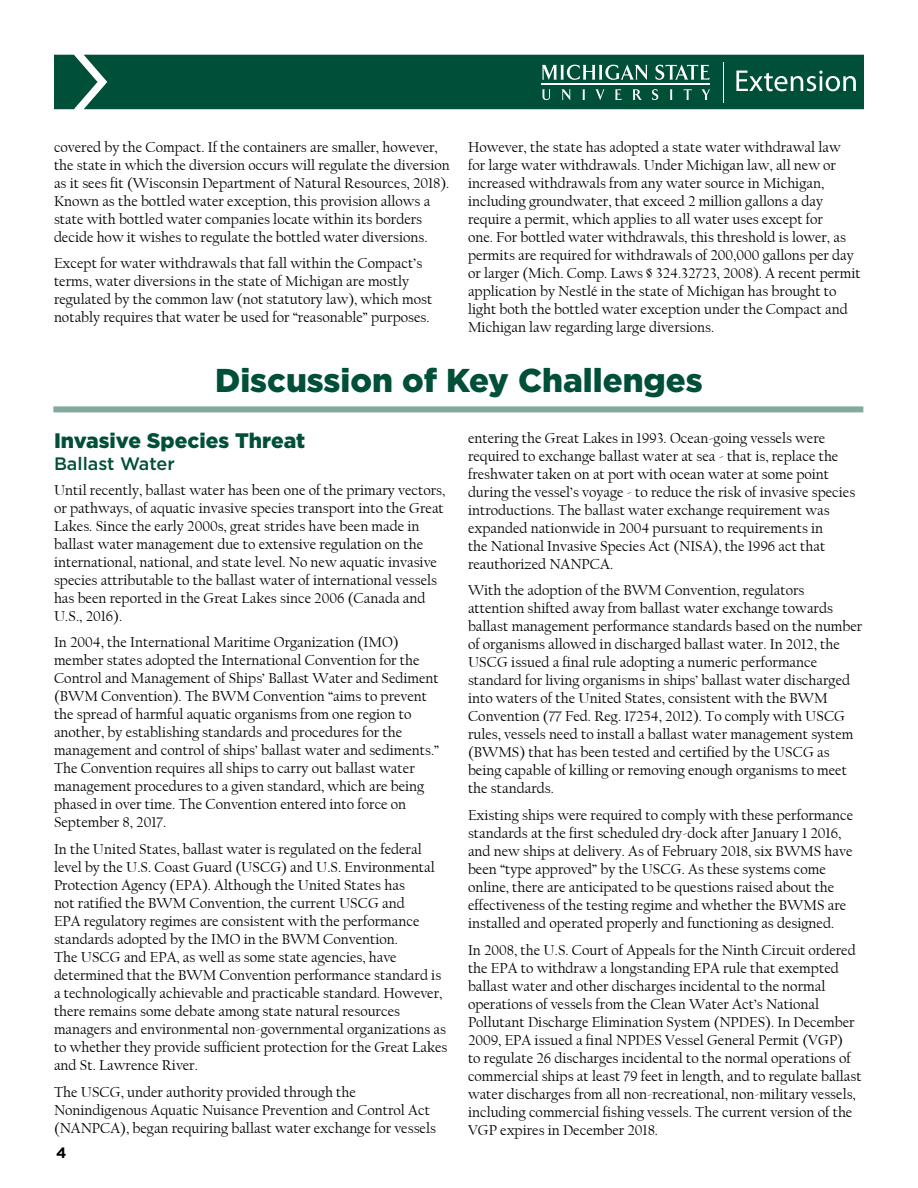
<style>
.page{position:relative;width:918px;height:1188px;background:#fff}
.page>*{position:absolute;margin:0;border:0;box-sizing:border-box;transform-origin:0 0}
.Headline-Section{font:900 33px "Gotham";color:#004f39}
.Subhead1_Wht_paper{font:900 21px "Gotham";color:#004f39}
.Subhead2_Wht_paper{font:500 18px "Gotham";color:#004f39}
.Text-White_paper{font:15px/18px "Californian FB";color:#000}
.t1{font:700 15px "Gotham";color:#000}
</style>
<div class="page">
<div style="left:54px;top:55px;width:810px;height:54px;background:#004f39"></div>
<svg style="left:542px;top:89px;width:8px;height:11px"></svg>
<svg style="left:561px;top:89px;width:10px;height:11px"></svg>
<svg style="left:582px;top:89px;width:3px;height:11px"></svg>
<svg style="left:595px;top:89px;width:10px;height:11px"></svg>
<svg style="left:615px;top:89px;width:7px;height:11px"></svg>
<svg style="left:633px;top:89px;width:9px;height:11px"></svg>
<svg style="left:652px;top:89px;width:6px;height:11px"></svg>
<svg style="left:670px;top:89px;width:3px;height:11px"></svg>
<svg style="left:684px;top:89px;width:8px;height:11px"></svg>
<svg style="left:701px;top:89px;width:9px;height:11px"></svg>
<svg style="left:542px;top:64px;width:105px;height:16px"></svg>
<svg style="left:655px;top:64px;width:55px;height:16px"></svg>
<hr style="left:542px;top:83px;width:168px;height:2px;background:#fff">
<svg style="left:736px;top:71px;width:120px;height:20px"></svg>
<hr style="left:723px;top:62px;width:1px;height:41px;background:#fff">
<div style="left:53px;top:406px;width:810px;height:6px;background:#83a99c"></div>
<p class="Text-White_paper" style="left:54px;top:138px;width:397px">covered by the Compact. If the containers are smaller, however, the state in which the diversion occurs will regulate the diversion as it sees fit (Wisconsin Department of Natural Resources, 2018).<br>Known as the bottled water exception, this provision allows a state with bottled water companies locate within its borders decide how it wishes to regulate the bottled water diversions.</p>
<p class="Text-White_paper" style="left:54px;top:255px;width:380px">Except for water withdrawals that fall within the Compact’s terms, water diversions in the state of Michigan are mostly regulated by the common law (not statutory law), which most notably requires that water be used for “reasonable” purposes.</p>
<p class="Text-White_paper" style="left:468px;top:138px;width:394px">However, the state has adopted a state water withdrawal law for large water withdrawals. Under Michigan law, all new or increased withdrawals from any water source in Michigan, including groundwater, that exceed 2 million gallons a day require a permit, which applies to all water uses except for<br>one. For bottled water withdrawals, this threshold is lower, as permits are required for withdrawals of 200,000 gallons per day or larger (Mich. Comp. Laws § 324.32723, 2008). A recent permit application by Nestlé in the state of Michigan has brought to light both the bottled water exception under the Compact and Michigan law regarding large diversions.</p>
<p class="Headline-Section" style="left:215px;top:358px;width:489px">Discussion of Key Challenges</p>
<p class="Text-White_paper" style="left:468px;top:429px;width:389px">entering the Great Lakes in 1993. Ocean-going vessels were required to exchange ballast water at sea - that is, replace the freshwater taken on at port with ocean water at some point during the vessel’s voyage - to reduce the risk of invasive species introductions. The ballast water exchange requirement was expanded nationwide in 2004 pursuant to requirements in<br>the National Invasive Species Act (NISA), the 1996 act that reauthorized NANPCA.</p>
<p class="Text-White_paper" style="left:468px;top:582px;width:396px">With the adoption of the BWM Convention, regulators attention shifted away from ballast water exchange towards ballast management performance standards based on the number of organisms allowed in discharged ballast water. In 2012, the USCG issued a final rule adopting a numeric performance standard for living organisms in ships’ ballast water discharged into waters of the United States, consistent with the BWM Convention (77 Fed. Reg. 17254, 2012). To comply with USCG rules, vessels need to install a ballast water management system (BWMS) that has been tested and certified by the USCG as being capable of killing or removing enough organisms to meet the standards.</p>
<p class="Text-White_paper" style="left:468px;top:806px;width:387px">Existing ships were required to comply with these performance standards at the first scheduled dry-dock after January 1 2016, and new ships at delivery. As of February 2018, six BWMS have been “type approved” by the USCG. As these systems come online, there are anticipated to be questions raised about the effectiveness of the testing regime and whether the BWMS are installed and operated properly and functioning as designed.</p>
<p class="Text-White_paper" style="left:468px;top:941px;width:395px">In 2008, the U.S. Court of Appeals for the Ninth Circuit ordered the EPA to withdraw a longstanding EPA rule that exempted ballast water and other discharges incidental to the normal operations of vessels from the Clean Water Act’s National Pollutant Discharge Elimination System (NPDES). In December 2009, EPA issued a final NPDES Vessel General Permit (VGP)<br>to regulate 26 discharges incidental to the normal operations of commercial ships at least 79 feet in length, and to regulate ballast water discharges from all non-recreational, non-military vessels, including commercial fishing vessels. The current version of the VGP expires in December 2018.</p>
<p class="Subhead1_Wht_paper" style="left:54px;top:427px;width:253px">Invasive Species Threat</p>
<p class="Subhead2_Wht_paper" style="left:54px;top:452px;width:122px">Ballast Water</p>
<p class="Text-White_paper" style="left:54px;top:481px;width:393px">Until recently, ballast water has been one of the primary vectors, or pathways, of aquatic invasive species transport into the Great Lakes. Since the early 2000s, great strides have been made in ballast water management due to extensive regulation on the international, national, and state level. No new aquatic invasive species attributable to the ballast water of international vessels has been reported in the Great Lakes since 2006 (Canada and U.S., 2016).</p>
<p class="Text-White_paper" style="left:54px;top:634px;width:387px">In 2004, the International Maritime Organization (IMO) member states adopted the International Convention for the Control and Management of Ships’ Ballast Water and Sediment (BWM Convention). The BWM Convention “aims to prevent the spread of harmful aquatic organisms from one region to another, by establishing standards and procedures for the management and control of ships’ ballast water and sediments.” The Convention requires all ships to carry out ballast water management procedures to a given standard, which are being phased in over time. The Convention entered into force on September 8, 2017.</p>
<p class="Text-White_paper" style="left:54px;top:840px;width:395px">In the United States, ballast water is regulated on the federal level by the U.S. Coast Guard (USCG) and U.S. Environmental Protection Agency (EPA). Although the United States has<br>not ratified the BWM Convention, the current USCG and<br>EPA regulatory regimes are consistent with the performance standards adopted by the IMO in the BWM Convention.<br>The USCG and EPA, as well as some state agencies, have determined that the BWM Convention performance standard is a technologically achievable and practicable standard. However, there remains some debate among state natural resources managers and environmental non-governmental organizations as to whether they provide sufficient protection for the Great Lakes and St. Lawrence River.</p>
<p class="Text-White_paper" style="left:54px;top:1083px;width:384px">The USCG, under authority provided through the<br>Nonindigenous Aquatic Nuisance Prevention and Control Act (NANPCA), began requiring ballast water exchange for vessels</p>
<p class="t1" style="left:56px;top:1143px;width:12px">4</p>
</div>
